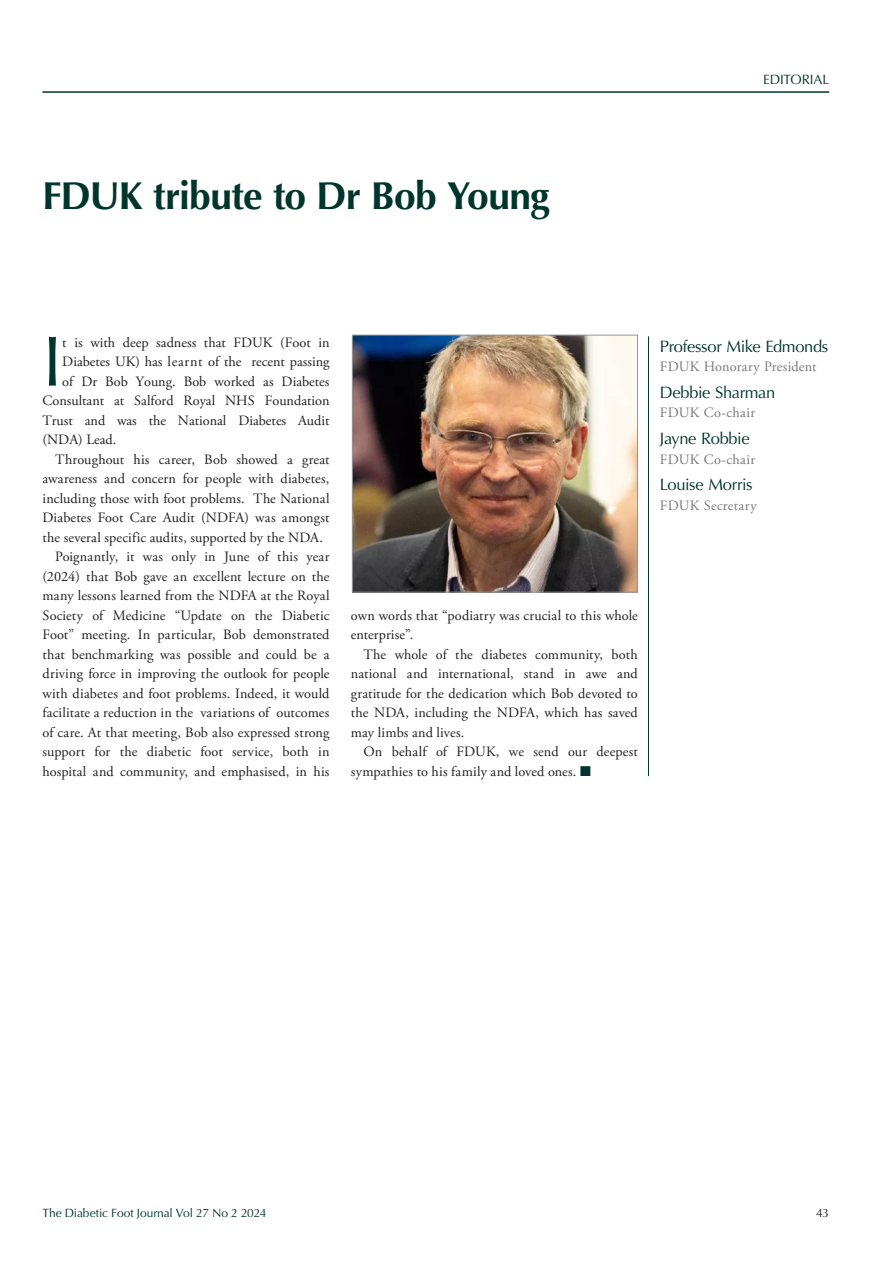
<style>
.page{position:relative;width:893px;height:1263px;background:#fff}
.page>*{position:absolute;margin:0;border:0;box-sizing:border-box;transform-origin:0 0}
.First_paragraph{font:71.25px "Optima";color:#00352b}
.Article_title{font:700 39px "Optima";letter-spacing:-.02em;color:#00352b}
.AUTHOR_NAME{font:16.5px "Optima";letter-spacing:-.02em;color:#00352b}
.Paragraph_indented{font:14.25px/19.5px "Adobe Garamond Pro";letter-spacing:.01em;color:#231f20;text-align:justify}
.First_paragraph-2{font:14.25px "Adobe Garamond Pro";color:#231f20}
.AUTHOR_NAME-2{font:14.25px "Adobe Garamond Pro";letter-spacing:.02em;color:#76787b}
.Running_head_LEFT{font:13.5px "Optima";letter-spacing:-.01em;color:#00352b}
.t1{font:12px "Optima";letter-spacing:-.005em;color:#00352b}
.t2{font:12px "Optima";color:#231f20}
.s1{color:#00352b}
</style>
<div class="page">
<hr style="left:43px;top:92px;width:786px;height:1px;background:#00352b">
<hr style="left:648px;top:336px;width:1px;height:440px;background:#00352b">
<img style="left:354px;top:337px;width:282px;height:253px">
<div style="left:352px;top:335px;width:286px;height:257px;border:1px solid #939598"></div>
<p class="Article_title" style="left:43px;top:173px;width:509px">FDUK tribute to Dr Bob Young</p>
<p class="Running_head_LEFT" style="left:763px;top:71px;width:67px">EDITORIAL</p>
<p class="First_paragraph" style="left:43px;top:320px;width:21px">I</p>
<p class="First_paragraph-2" style="left:62px;top:333px;width:269px">t is with deep sadness that FDUK (Foot in</p>
<p class="First_paragraph-2" style="left:62px;top:353px;width:269px">Diabetes UK) has learnt of the recent passing</p>
<p class="First_paragraph-2" style="left:62px;top:372px;width:269px">of Dr Bob Young. Bob worked as Diabetes</p>
<p class="First_paragraph-2" style="left:43px;top:392px;width:289px">Consultant at Salford Royal NHS Foundation</p>
<p class="First_paragraph-2" style="left:43px;top:411px;width:289px">Trust and was the National Diabetes Audit</p>
<p class="First_paragraph-2" style="left:43px;top:431px;width:75px">(NDA) Lead.</p>
<p class="Paragraph_indented" style="left:43px;top:450px;width:289px;text-indent:13px">Throughout his career, Bob showed a great awareness and concern for people with diabetes, including those with foot problems. The National Diabetes Foot Care Audit (NDFA) was amongst the several specific audits, supported by the NDA.</p>
<p class="Paragraph_indented" style="left:43px;top:547px;width:289px;text-indent:13px">Poignantly, it was only in June of this year (2024) that Bob gave an excellent lecture on the many lessons learned from the NDFA at the Royal Society of Medicine “Update on the Diabetic Foot” meeting. In particular, Bob demonstrated that benchmarking was possible and could be a driving force in improving the outlook for people with diabetes and foot problems. Indeed, it would facilitate a reduction in the variations of outcomes of care. At that meeting, Bob also expressed strong support for the diabetic foot service, both in hospital and community, and emphasised, in his</p>
<p class="Paragraph_indented" style="left:351px;top:606px;width:289px">own words that “podiatry was crucial to this whole enterprise”.</p>
<p class="Paragraph_indented" style="left:351px;top:645px;width:289px;text-indent:13px">The whole of the diabetes community, both national and international, stand in awe and gratitude for the dedication which Bob devoted to the NDA, including the NDFA, which has saved may limbs and lives.</p>
<p class="Paragraph_indented" style="left:351px;top:742px;width:289px;text-indent:13px">On behalf of FDUK, we send our deepest sympathies to his family and loved ones. <span class="s1">■</span></p>
<p class="AUTHOR_NAME" style="left:660px;top:336px;width:170px">Professor Mike Edmonds</p>
<p class="AUTHOR_NAME-2" style="left:660px;top:358px;width:158px">FDUK Honorary President</p>
<p class="AUTHOR_NAME" style="left:660px;top:383px;width:117px">Debbie Sharman</p>
<p class="AUTHOR_NAME-2" style="left:660px;top:404px;width:97px">FDUK Co-chair</p>
<p class="AUTHOR_NAME" style="left:660px;top:429px;width:91px">Jayne Robbie</p>
<p class="AUTHOR_NAME-2" style="left:660px;top:450px;width:97px">FDUK Co-chair</p>
<p class="AUTHOR_NAME" style="left:660px;top:475px;width:94px">Louise Morris</p>
<p class="AUTHOR_NAME-2" style="left:660px;top:497px;width:98px">FDUK Secretary</p>
<p class="t1" style="left:43px;top:1205px;width:225px">The Diabetic Foot Journal Vol 27 No 2 2024</p>
<p class="t2" style="left:816px;top:1205px;width:14px">43</p>
</div>
